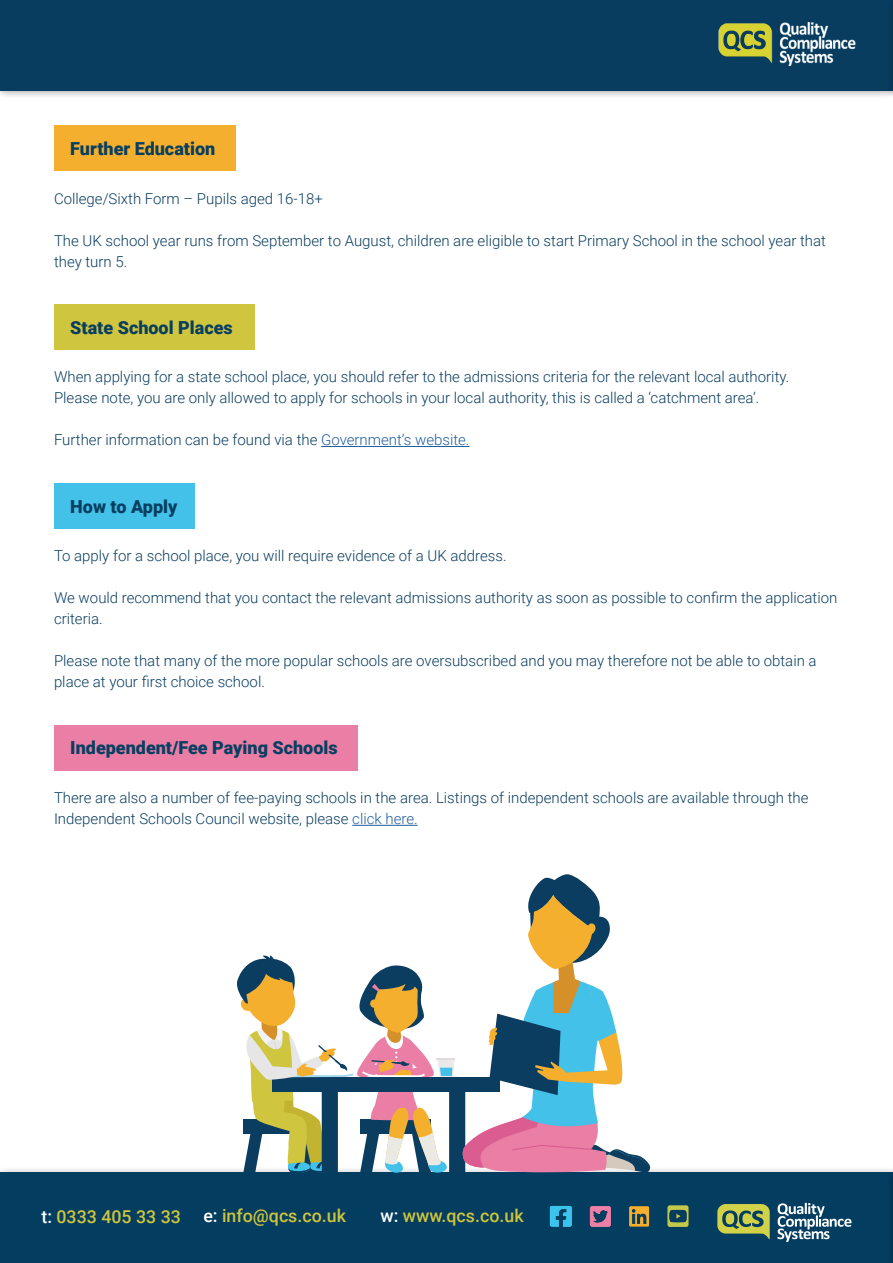
<style>
.page{position:relative;width:893px;height:1263px;background:#fff}
.page>*{position:absolute;margin:0;border:0;box-sizing:border-box;transform-origin:0 0}
.t1{font:900 18px "Roboto";color:#083f61}
.t2{font:500 17.85px "Roboto";color:#cfc43d}
.t3{font:300 15px/21px "Roboto";color:#0a3d60}
.s1{color:#215e9e}
.s2{color:#fff}
</style>
<div class="page">
<div style="left:0;top:0;width:893px;height:99px;background:#000;opacity:.42"></div>
<div style="left:0;top:0;width:893px;height:90px;background:#083d60"></div>
<div style="left:886px;top:0;width:7px;height:99px;background:#000;opacity:.42"></div>
<hr style="left:892px;top:0;width:1px;height:90px;background:#083d60">
<img style="left:719px;top:23px;width:137px;height:43px">
<div style="left:0;top:1166px;width:893px;height:97px;background:#000;opacity:.42"></div>
<div style="left:0;top:1173px;width:893px;height:90px;background:#033d60"></div>
<div style="left:886px;top:1166px;width:7px;height:97px;background:#023a5b"></div>
<hr style="left:892px;top:1173px;width:1px;height:90px;background:#033d60">
<img style="left:549px;top:1206px;width:23px;height:20px">
<img style="left:589px;top:1206px;width:22px;height:21px">
<img style="left:629px;top:1206px;width:21px;height:21px">
<img style="left:667px;top:1205px;width:22px;height:22px">
<svg style="left:717px;top:1204px;width:53px;height:36px"></svg>
<svg style="left:777px;top:1203px;width:74px;height:39px"></svg>
<hr style="left:321px;top:446px;width:148px;height:1px;background:#215e9e">
<hr style="left:352px;top:825px;width:66px;height:1px;background:#215e9e">
<div style="left:54px;top:304px;width:201px;height:46px;background:#cfc53f"></div>
<div style="left:54px;top:483px;width:141px;height:46px;background:#43c1e9"></div>
<div style="left:54px;top:725px;width:304px;height:45px;background:#ea7ea5"></div>
<svg style="left:235px;top:874px;width:415px;height:299px"></svg>
<div style="left:54px;top:125px;width:181px;height:46px;background:#f4af2e"></div>
<p class="t1" style="left:70px;top:136px;width:147px">Further Education</p>
<p class="t3" style="left:54px;top:187px;width:270px">College/Sixth Form – Pupils aged 16-18+</p>
<p class="t3" style="left:54px;top:229px;width:773px">The UK school year runs from September to August, children are eligible to start Primary School in the school year that they turn 5.</p>
<p class="t1" style="left:70px;top:315px;width:164px">State School Places</p>
<p class="t3" style="left:54px;top:366px;width:737px">When applying for a state school place, you should refer to the admissions criteria for the relevant local authority.<br>Please note, you are only allowed to apply for schools in your local authority, this is called a ‘catchment area’.</p>
<p class="t3" style="left:54px;top:429px;width:417px">Further information can be found via the <span class="s1">Government’s website.</span></p>
<p class="t1" style="left:70px;top:493px;width:109px">How to Apply</p>
<p class="t3" style="left:54px;top:545px;width:454px">To apply for a school place, you will require evidence of a UK address.</p>
<p class="t3" style="left:54px;top:587px;width:785px">We would recommend that you contact the relevant admissions authority as soon as possible to confirm the application criteria.</p>
<p class="t3" style="left:54px;top:650px;width:764px">Please note that many of the more popular schools are oversubscribed and you may therefore not be able to obtain a place at your first choice school.</p>
<p class="t1" style="left:70px;top:735px;width:269px">Independent/Fee Paying Schools</p>
<p class="t3" style="left:54px;top:787px;width:756px">There are also a number of fee-paying schools in the area. Listings of independent schools are available through the<br>Independent Schools Council website, please <span class="s1">click here.</span></p>
<p class="t2" style="left:41px;top:1204px;width:141px"><span class="s2">t:</span> 0333 405 33 33</p>
<p class="t2" style="left:203px;top:1203px;width:144px"><span class="s2">e:</span> info@qcs.co.uk</p>
<p class="t2" style="left:380px;top:1203px;width:145px"><span class="s2">w:</span> www.qcs.co.uk</p>
</div>
